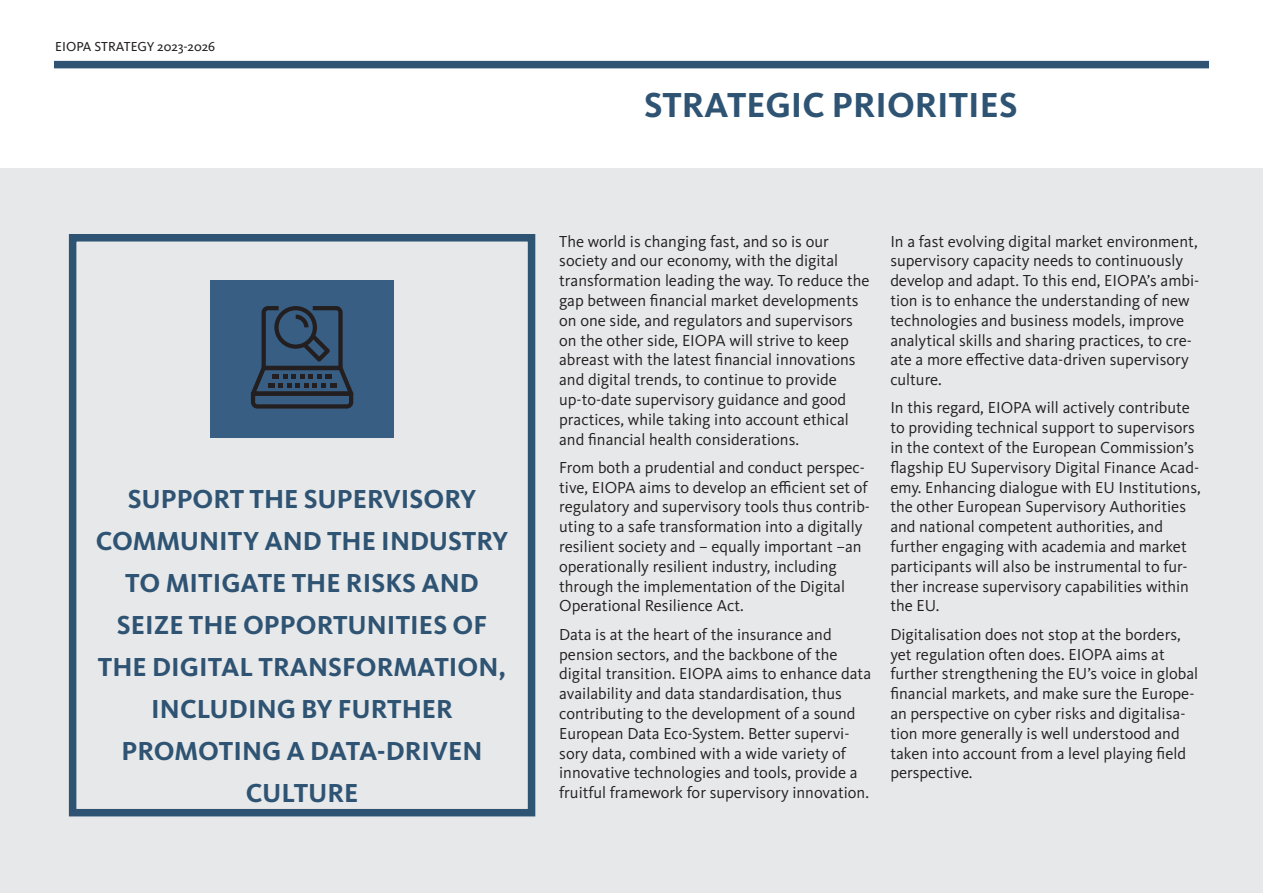
<style>
.page{position:relative;width:1263px;height:893px;background:#fff}
.page>*{position:absolute;margin:0;border:0;box-sizing:border-box;transform-origin:0 0}
.t1{font:700 36px "Kievit Pro";color:#2e5373}
.t2{font:700 27px/42px "Kievit Pro";color:#2e5373;text-align:center}
.t3{font:16.5px/19.8px "Kievit Pro";color:#231f20}
.t4{font:13.5px "Kievit Pro";color:#231f20}
</style>
<div class="page">
<div style="left:54px;top:61px;width:1155px;height:7px;background:#2e5373"></div>
<div style="left:0;top:168px;width:1263px;height:725px;background:#e7e8e9"></div>
<div style="left:69px;top:234px;width:466px;height:582px;border:8px solid #2e5373"></div>
<div style="left:210px;top:281px;width:184px;height:157px;background:#385f83"></div>
<svg style="left:251px;top:306px;width:102px;height:103px"></svg>
<p class="t4" style="left:55px;top:39px;width:161px">EIOPA STRATEGY 2023-2026</p>
<h2 class="t2" style="left:96px;top:478px;width:414px">SUPPORT THE SUPERVISORY<br>COMMUNITY AND THE INDUSTRY<br>TO MITIGATE THE RISKS AND<br>SEIZE THE OPPORTUNITIES OF<br>THE DIGITAL TRANSFORMATION,<br>INCLUDING BY FURTHER<br>PROMOTING A DATA-DRIVEN<br>CULTURE</h2>
<h1 class="t1" style="left:644px;top:84px;width:375px">STRATEGIC PRIORITIES</h1>
<p class="t3" style="left:559px;top:231px;width:312px">The world is changing fast, and so is our society and our economy, with the digital transformation leading the way. To reduce the gap between financial market developments on one side, and regulators and supervisors on the other side, EIOPA will strive to keep abreast with the latest financial innovations and digital trends, to continue to provide up-to-date supervisory guidance and good practices, while taking into account ethical and financial health considerations.</p>
<p class="t3" style="left:559px;top:457px;width:312px">From both a prudential and conduct perspec&shy;tive, EIOPA aims to develop an efficient set of regulatory and supervisory tools thus contrib&shy;uting to a safe transformation into a digitally resilient society and – equally important –an operationally resilient industry, including through the implementation of the Digital Operational Resilience Act.</p>
<p class="t3" style="left:559px;top:624px;width:313px">Data is at the heart of the insurance and pension sectors, and the backbone of the digital transition. EIOPA aims to enhance data availability and data standardisation, thus contributing to the development of a sound European Data Eco-System. Better supervi&shy;sory data, combined with a wide variety of innovative technologies and tools, provide a fruitful framework for supervisory innovation.</p>
<p class="t3" style="left:890px;top:231px;width:310px">In a fast evolving digital market environment, supervisory capacity needs to continuously develop and adapt. To this end, EIOPA’s ambi&shy;tion is to enhance the understanding of new technologies and business models, improve analytical skills and sharing practices, to cre&shy;ate a more effective data-driven supervisory culture.</p>
<p class="t3" style="left:890px;top:398px;width:312px">In this regard, EIOPA will actively contribute to providing technical support to supervisors in the context of the European Commission’s flagship EU Supervisory Digital Finance Acad&shy;emy. Enhancing dialogue with EU Institutions, the other European Supervisory Authorities and national competent authorities, and further engaging with academia and market participants will also be instrumental to fur&shy;ther increase supervisory capabilities within the EU.</p>
<p class="t3" style="left:890px;top:624px;width:309px">Digitalisation does not stop at the borders, yet regulation often does. EIOPA aims at further strengthening the EU’s voice in global financial markets, and make sure the Europe&shy;an perspective on cyber risks and digitalisa&shy;tion more generally is well understood and taken into account from a level playing field perspective.</p>
</div>
